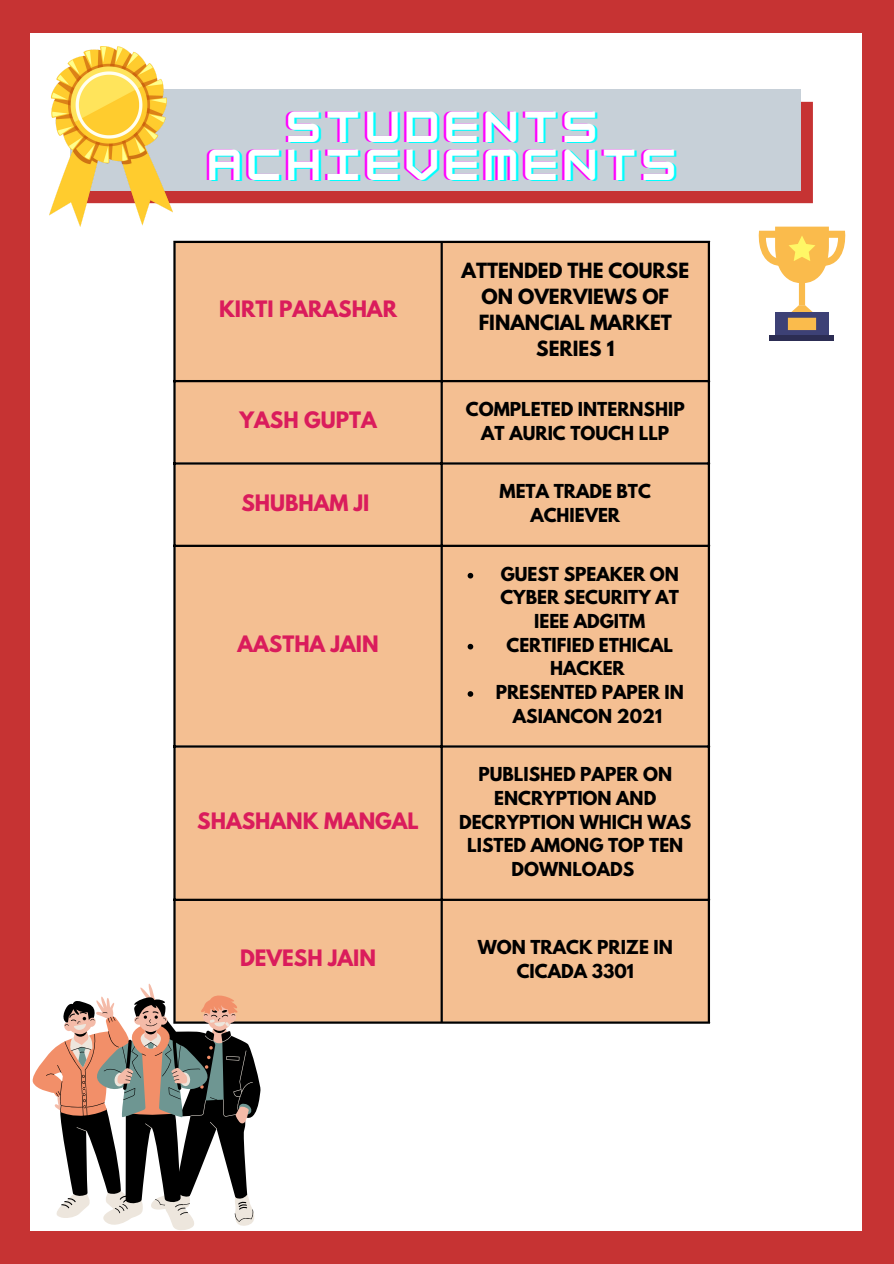
<style>
.page{position:relative;width:894px;height:1264px;background:#fff}
.page>*{position:absolute;margin:0;border:0;box-sizing:border-box;transform-origin:0 0}
.t1{font:700 37.95px/38px "HK Modular";letter-spacing:-.76em;color:#f0f;text-align:center}
.t2{font:700 20.1px "League Spartan";color:#da1c5c}
.t3{font:700 18.6px/26px "League Spartan";color:#000;text-align:center}
.t4{font:700 17.1px/23.7px "League Spartan";color:#000;text-align:center}
.s1{color:#0ff}
</style>
<div class="page">
<div style="left:0;top:0;width:893px;height:1263px;background:#c63333"></div>
<div style="left:30px;top:33px;width:831px;height:1197px;background:#fff"></div>
<div style="left:173px;top:102px;width:639px;height:101px;background:#c63333"></div>
<div style="left:70px;top:89px;width:730px;height:102px;background:#c7d0d8"></div>
<div style="left:175px;top:243px;width:532px;height:778px;background:#f4bf92"></div>
<svg style="left:467px;top:573px;width:6px;height:5px"></svg>
<svg style="left:467px;top:644px;width:6px;height:5px"></svg>
<svg style="left:467px;top:691px;width:6px;height:5px"></svg>
<hr style="left:173px;top:243px;width:2px;height:778px;background:#000">
<hr style="left:440px;top:243px;width:2px;height:778px;background:#000">
<hr style="left:707px;top:243px;width:2px;height:778px;background:#000">
<hr style="left:173px;top:241px;width:536px;height:2px;background:#000">
<hr style="left:173px;top:380px;width:536px;height:2px;background:#000">
<hr style="left:173px;top:462px;width:536px;height:2px;background:#000">
<hr style="left:173px;top:544px;width:536px;height:3px;background:#000">
<hr style="left:173px;top:745px;width:536px;height:2px;background:#000">
<hr style="left:173px;top:898px;width:536px;height:3px;background:#000">
<hr style="left:173px;top:1021px;width:536px;height:2px;background:#000">
<img style="left:49px;top:46px;width:124px;height:180px">
<div style="left:775px;top:312px;width:53px;height:23px;background:#3d4176"></div>
<div style="left:769px;top:335px;width:64px;height:5px;background:#2c2d53"></div>
<div style="left:787px;top:318px;width:28px;height:12px;background:#fabb4c"></div>
<svg style="left:758px;top:227px;width:87px;height:85px"></svg>
<svg style="left:30px;top:981px;width:231px;height:250px"></svg>
<p class="t1" style="left:205px;top:108px;width:473px">S<span class="s1">S</span> T<span class="s1">T</span> U<span class="s1">U</span> D<span class="s1">D</span> E<span class="s1">E</span> N<span class="s1">N</span> T<span class="s1">T</span> S<span class="s1">S<br></span>A<span class="s1">A</span> C<span class="s1">C</span> H<span class="s1">H</span> I<span class="s1">I</span> E<span class="s1">E</span> V<span class="s1">V</span> E<span class="s1">E</span> M<span class="s1">M</span> E<span class="s1">E</span> N<span class="s1">N</span> T<span class="s1">T</span> S<span class="s1">S</span></p>
<p class="t2" style="left:219px;top:299px;width:179px">KIRTI PARASHAR</p>
<p class="t3" style="left:461px;top:260px;width:229px">ATTENDED THE COURSE<br>ON OVERVIEWS OF<br>FINANCIAL MARKET<br>SERIES 1</p>
<p class="t2" style="left:239px;top:410px;width:139px">YASH GUPTA</p>
<p class="t4" style="left:466px;top:399px;width:220px">COMPLETED INTERNSHIP<br>AT AURIC TOUCH LLP</p>
<p class="t2" style="left:241px;top:492px;width:129px">SHUBHAM JI</p>
<p class="t4" style="left:499px;top:482px;width:153px">META TRADE BTC<br>ACHIEVER</p>
<p class="t2" style="left:237px;top:633px;width:143px">AASTHA JAIN</p>
<p class="t2" style="left:197px;top:810px;width:223px">SHASHANK MANGAL</p>
<p class="t4" style="left:500px;top:564px;width:180px">GUEST SPEAKER ON<br>CYBER SECURITY AT<br>IEEE ADGITM</p>
<p class="t4" style="left:506px;top:635px;width:168px">CERTIFIED ETHICAL<br>HACKER</p>
<p class="t4" style="left:495px;top:682px;width:190px">PRESENTED PAPER IN<br>ASIANCON 2021</p>
<p class="t4" style="left:459px;top:764px;width:234px">PUBLISHED PAPER ON<br>ENCRYPTION AND<br>DECRYPTION WHICH WAS<br>LISTED AMONG TOP TEN<br>DOWNLOADS</p>
<p class="t2" style="left:240px;top:948px;width:137px">DEVESH JAIN</p>
<p class="t4" style="left:477px;top:937px;width:197px">WON TRACK PRIZE IN<br>CICADA 3301</p>
</div>
